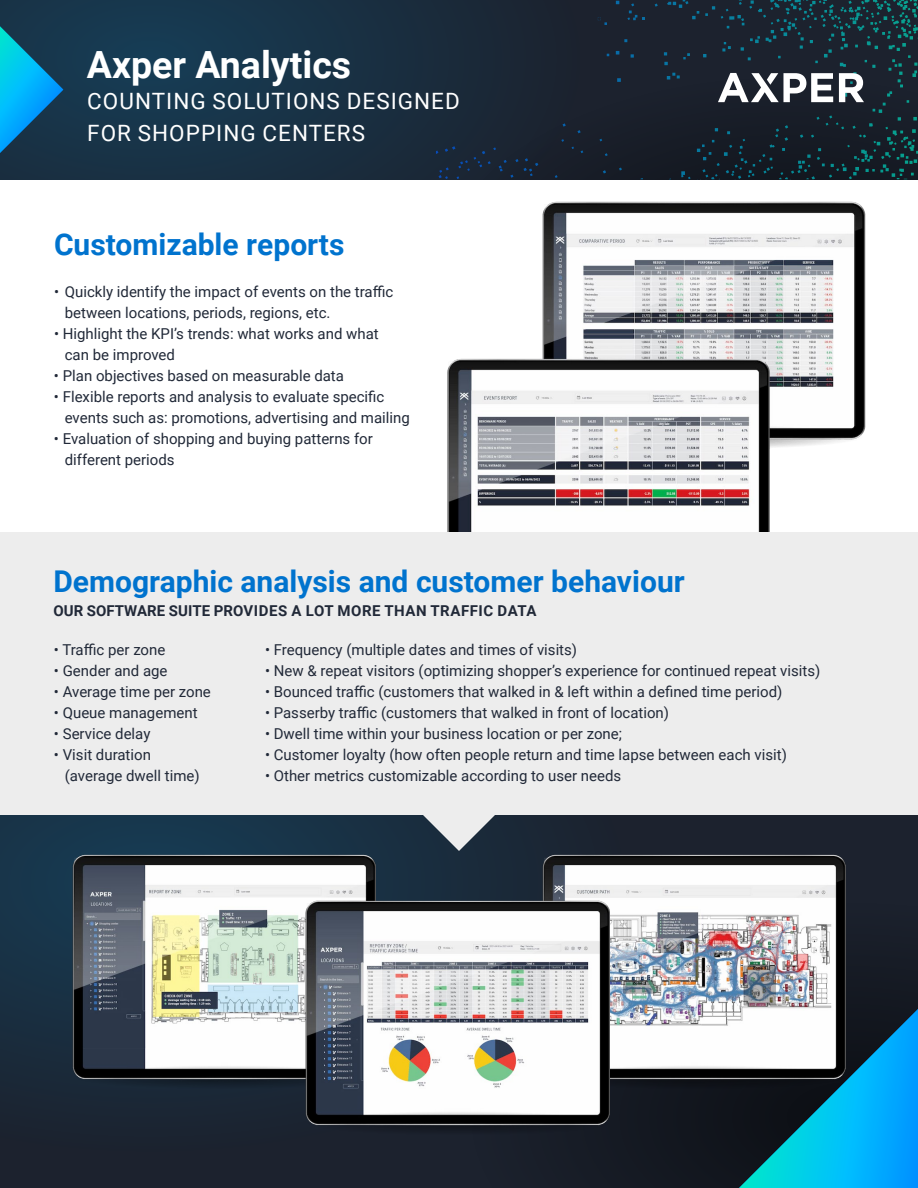
<style>
.page{position:relative;width:918px;height:1188px;background:#fff}
.page>*{position:absolute;margin:0;border:0;box-sizing:border-box;transform-origin:0 0}
.t1{font:700 37.5px "Roboto";color:#fff}
.t2{font:700 30px "Roboto";color:#0073ce}
.t3{font:22.5px/31.5px "Roboto";letter-spacing:.045em;color:#fff}
.t4{font:15px/21px "Roboto";color:#212938}
.t5{font:700 15px "Roboto";letter-spacing:.005em;color:#212938}
</style>
<div class="page">
<img style="left:433px;top:201px;width:447px;height:332px">
<div style="left:0;top:533px;width:918px;height:655px;background:#ededed"></div>
<div style="left:0;top:815px;width:918px;height:373px;background:#1c222e"></div>
<svg style="left:0;top:815px;width:502px;height:262px"></svg>
<div style="left:609px;top:980px;width:309px;height:208px;background:#131820"></div>
<svg style="left:417px;top:815px;width:84px;height:36px"></svg>
<div style="left:0;top:0;width:918px;height:179px;background:#1c222e"></div>
<svg style="left:0;top:0;width:470px;height:179px"></svg>
<svg style="left:441px;top:77px;width:477px;height:102px"></svg>
<svg style="left:616px;top:0;width:301px;height:7px"></svg>
<svg style="left:0;top:26px;width:63px;height:127px;background:#0b76a1"></svg>
<svg style="left:739px;top:1009px;width:179px;height:179px;background:#0482b0"></svg>
<img style="left:72px;top:854px;width:304px;height:228px">
<img style="left:543px;top:854px;width:303px;height:234px">
<img style="left:306px;top:900px;width:304px;height:234px">
<svg style="left:839px;top:73px;width:25px;height:29px"></svg>
<svg style="left:718px;top:73px;width:115px;height:29px"></svg>
<h1 class="t1" style="left:87px;top:38px;width:266px">Axper Analytics</h1>
<h3 class="t3" style="left:87px;top:85px;width:374px">COUNTING SOLUTIONS DESIGNED<br>FOR SHOPPING CENTERS</h3>
<h2 class="t2" style="left:54px;top:224px;width:292px">Customizable reports</h2>
<p class="t4" style="left:65px;top:281px;width:330px;text-indent:-11px">• Quickly identify the impact of events on the traffic between locations, periods, regions, etc.</p>
<p class="t4" style="left:65px;top:323px;width:316px;text-indent:-11px">• Highlight the KPI’s trends: what works and what can be improved</p>
<p class="t4" style="left:54px;top:365px;width:292px">• Plan objectives based on measurable data</p>
<p class="t4" style="left:65px;top:386px;width:347px;text-indent:-11px">• Flexible reports and analysis to evaluate specific events such as: promotions, advertising and mailing</p>
<p class="t4" style="left:65px;top:428px;width:310px;text-indent:-11px">• Evaluation of shopping and buying patterns for different periods</p>
<h2 class="t2" style="left:53px;top:560px;width:633px">Demographic analysis and customer behaviour</h2>
<p class="t5" style="left:53px;top:600px;width:485px">OUR SOFTWARE SUITE PROVIDES A LOT MORE THAN TRAFFIC DATA</p>
<p class="t4" style="left:54px;top:638px;width:113px">• Traffic per zone</p>
<p class="t4" style="left:54px;top:659px;width:115px">• Gender and age</p>
<p class="t4" style="left:54px;top:680px;width:158px">• Average time per zone</p>
<p class="t4" style="left:54px;top:701px;width:145px">• Queue management</p>
<p class="t4" style="left:54px;top:722px;width:98px">• Service delay</p>
<p class="t4" style="left:65px;top:743px;width:136px;text-indent:-11px">• Visit duration (average dwell time)</p>
<p class="t4" style="left:265px;top:638px;width:314px">• Frequency (multiple dates and times of visits)</p>
<p class="t4" style="left:265px;top:659px;width:557px">• New &amp; repeat visitors (optimizing shopper’s experience for continued repeat visits)</p>
<p class="t4" style="left:265px;top:680px;width:519px">• Bounced traffic (customers that walked in &amp; left within a defined time period)</p>
<p class="t4" style="left:265px;top:701px;width:406px">• Passerby traffic (customers that walked in front of location)</p>
<p class="t4" style="left:265px;top:722px;width:358px">• Dwell time within your business location or per zone;</p>
<p class="t4" style="left:265px;top:743px;width:523px">• Customer loyalty (how often people return and time lapse between each visit)</p>
<p class="t4" style="left:265px;top:764px;width:358px">• Other metrics customizable according to user needs</p>
</div>
